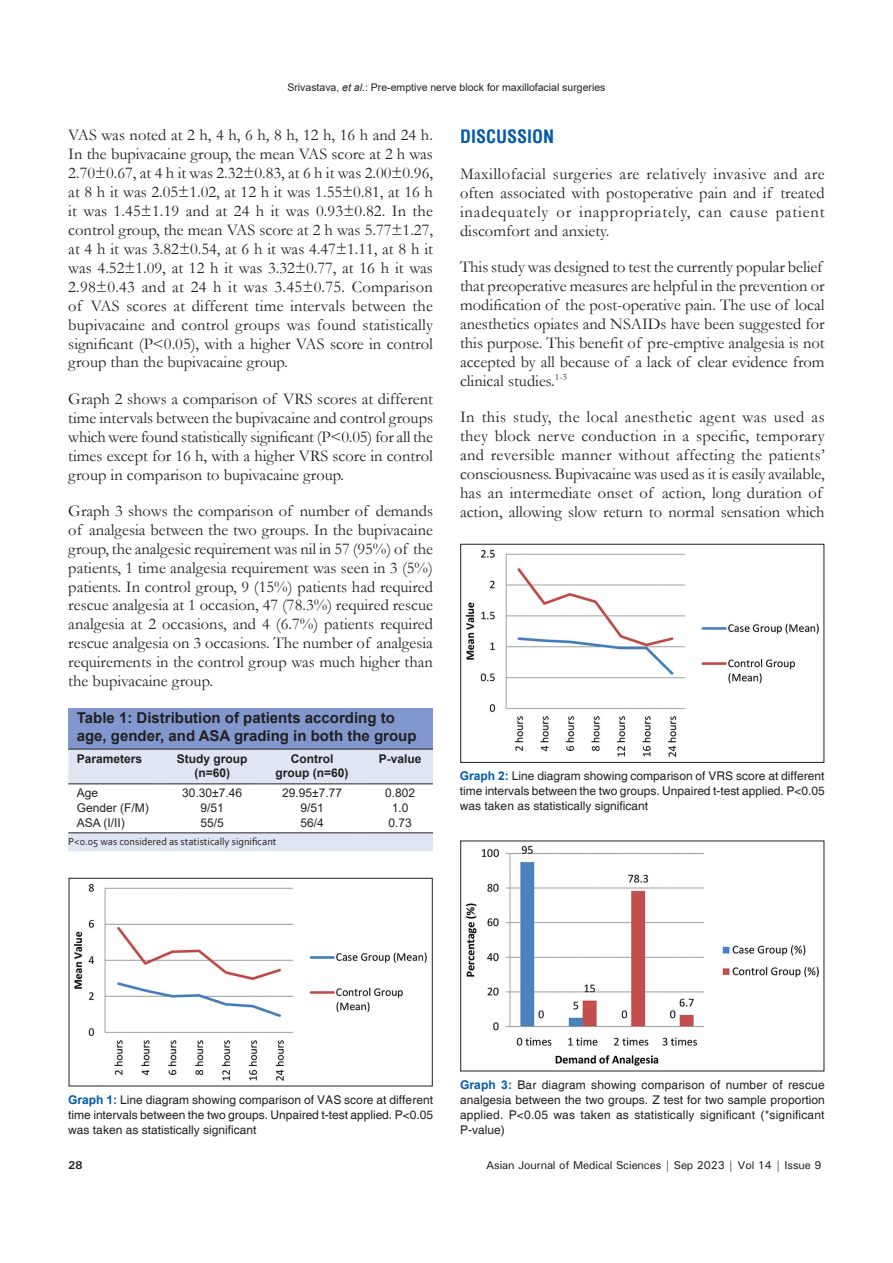
<style>
.page{position:relative;width:893px;height:1263px;background:#fff}
.page>*{position:absolute;margin:0;border:0;box-sizing:border-box;transform-origin:0 0}
.t1{font:700 condensed 18px "Helvetica";color:#015aaa}
.TX{font:16.5px/18.9px "Garamond";color:#231f20;text-align:justify}
.TT{font:700 15px/18px "Helvetica";color:#231f20}
.FGC{font:12px/15px "Helvetica";color:#231f20;text-align:justify}
.TCH{font:700 12px/14.4px "Arial";color:#231f20;text-align:center}
.TB{font:12px "Arial";color:#231f20}
.TBL{font:12px "Arial";color:#231f20}
.t2{font:500 11.25px "Univers";letter-spacing:-.01em;color:#231f20}
.t3{font:700 11.25px "Univers";color:#231f20}
.t4{font:10.5px "Arial";color:#231f20}
.TFN{font:10.5px "Corbel";color:#231f20}
.s1{font-style:italic}
.s2{font-weight:700;color:#015aaa}
</style>
<div class="page">
<img style="left:73px;top:883px;width:354px;height:198px">
<div style="left:69px;top:878px;width:363px;height:208px;border:1px solid #231f20"></div>
<img style="left:465px;top:549px;width:354px;height:208px">
<div style="left:460px;top:544px;width:364px;height:219px;border:1px solid #231f20"></div>
<img style="left:465px;top:845px;width:354px;height:221px">
<div style="left:68px;top:708px;width:365px;height:41px;background:#8197cd"></div>
<svg style="left:68px;top:749px;width:365px;height:102px"></svg>
<hr style="left:367px;top:749px;width:66px;height:1px;background:#231f20">
<p class="t4" style="left:287px;top:80px;width:320px">Srivastava, <span class="s1">et al</span>.: Pre-emptive nerve block for maxillofacial surgeries</p>
<p class="TX" style="left:68px;top:125px;width:366px">VAS was noted at 2 h, 4 h, 6 h, 8 h, 12 h, 16 h and 24 h.<br>In the bupivacaine group, the mean VAS score at 2 h was 2.70±0.67, at 4 h it was 2.32±0.83, at 6 h it was 2.00±0.96, at 8 h it was 2.05±1.02, at 12 h it was 1.55±0.81, at 16 h it was 1.45±1.19 and at 24 h it was 0.93±0.82. In the control group, the mean VAS score at 2 h was 5.77±1.27, at 4 h it was 3.82±0.54, at 6 h it was 4.47±1.11, at 8 h it was 4.52±1.09, at 12 h it was 3.32±0.77, at 16 h it was 2.98±0.43 and at 24 h it was 3.45±0.75. Comparison of VAS scores at different time intervals between the bupivacaine and control groups was found statistically significant (P&lt;0.05), with a higher VAS score in control group than the bupivacaine group.</p>
<p class="TX" style="left:68px;top:389px;width:366px">Graph 2 shows a comparison of VRS scores at different time intervals between the bupivacaine and control groups which were found statistically significant (P&lt;0.05) for all the times except for 16 h, with a higher VRS score in control group in comparison to bupivacaine group.</p>
<p class="TX" style="left:68px;top:501px;width:366px">Graph 3 shows the comparison of number of demands of analgesia between the two groups. In the bupivacaine group, the analgesic requirement was nil in 57 (95%) of the patients, 1 time analgesia requirement was seen in 3 (5%) patients. In control group, 9 (15%) patients had required rescue analgesia at 1 occasion, 47 (78.3%) required rescue analgesia at 2 occasions, and 4 (6.7%) patients required rescue analgesia on 3 occasions. The number of analgesia requirements in the control group was much higher than the bupivacaine group.</p>
<p class="TT" style="left:77px;top:708px;width:341px">Table 1: Distribution of patients according to age, gender, and ASA grading in both the group</p>
<p class="TCH" style="left:77px;top:752px;width:67px">Parameters</p>
<p class="TCH" style="left:177px;top:752px;width:72px">Study group (n=60)</p>
<p class="TCH" style="left:276px;top:752px;width:75px">Control group (n=60)</p>
<p class="TCH" style="left:379px;top:752px;width:44px">P-value</p>
<p class="TB" style="left:77px;top:785px;width:23px">Age</p>
<p class="TB" style="left:182px;top:785px;width:61px">30.30±7.46</p>
<p class="TB" style="left:282px;top:785px;width:61px">29.95±7.77</p>
<p class="TB" style="left:385px;top:785px;width:32px">0.802</p>
<p class="TB" style="left:77px;top:800px;width:74px">Gender (F/M)</p>
<p class="TB" style="left:201px;top:800px;width:25px">9/51</p>
<p class="TB" style="left:300px;top:800px;width:25px">9/51</p>
<p class="TB" style="left:392px;top:800px;width:18px">1.0</p>
<p class="TBL" style="left:77px;top:814px;width:50px">ASA (I/II)</p>
<p class="TBL" style="left:201px;top:814px;width:25px">55/5</p>
<p class="TBL" style="left:300px;top:814px;width:25px">56/4</p>
<p class="TBL" style="left:388px;top:814px;width:25px">0.73</p>
<p class="TFN" style="left:68px;top:835px;width:210px">P&lt;0.05 was considered as statistically significant</p>
<h1 class="t1" style="left:460px;top:124px;width:96px">DISCUSSION</h1>
<p class="TX" style="left:460px;top:164px;width:366px">Maxillofacial surgeries are relatively invasive and are often associated with postoperative pain and if treated inadequately or inappropriately, can cause patient discomfort and anxiety.</p>
<p class="TX" style="left:460px;top:257px;width:366px;text-align:left">This study was designed to test the currently popular belief that preoperative measures are helpful in the prevention or modification of the post-operative pain. The use of local anesthetics opiates and NSAIDs have been suggested for this purpose. This benefit of pre-emptive analgesia is not accepted by all because of a lack of clear evidence from clinical studies.<sup>1-3</sup></p>
<p class="TX" style="left:460px;top:407px;width:366px;text-align:left">In this study, the local anesthetic agent was used as they block nerve conduction in a specific, temporary and reversible manner without affecting the patients’ consciousness. Bupivacaine was used as it is easily available, has an intermediate onset of action, long duration of action, allowing slow return to normal sensation which</p>
<p class="FGC" style="left:460px;top:769px;width:366px"><span class="s2">Graph 2:</span> Line diagram showing comparison of VRS score at different time intervals between the two groups. Unpaired t-test applied. P&lt;0.05 was taken as statistically significant</p>
<p class="FGC" style="left:68px;top:1093px;width:366px"><span class="s2">Graph 1:</span> Line diagram showing comparison of VAS score at different time intervals between the two groups. Unpaired t-test applied. P&lt;0.05 was taken as statistically significant</p>
<p class="FGC" style="left:460px;top:1078px;width:366px"><span class="s2">Graph 3:</span> Bar diagram showing comparison of number of rescue analgesia between the two groups. Z test for two sample proportion applied. P&lt;0.05 was taken as statistically significant (*significant P-value)</p>
<p class="t3" style="left:68px;top:1158px;width:16px">28</p>
<p class="t2" style="left:486px;top:1157px;width:337px">Asian Journal of Medical Sciences | Sep 2023 | Vol 14 | Issue 9</p>
</div>
